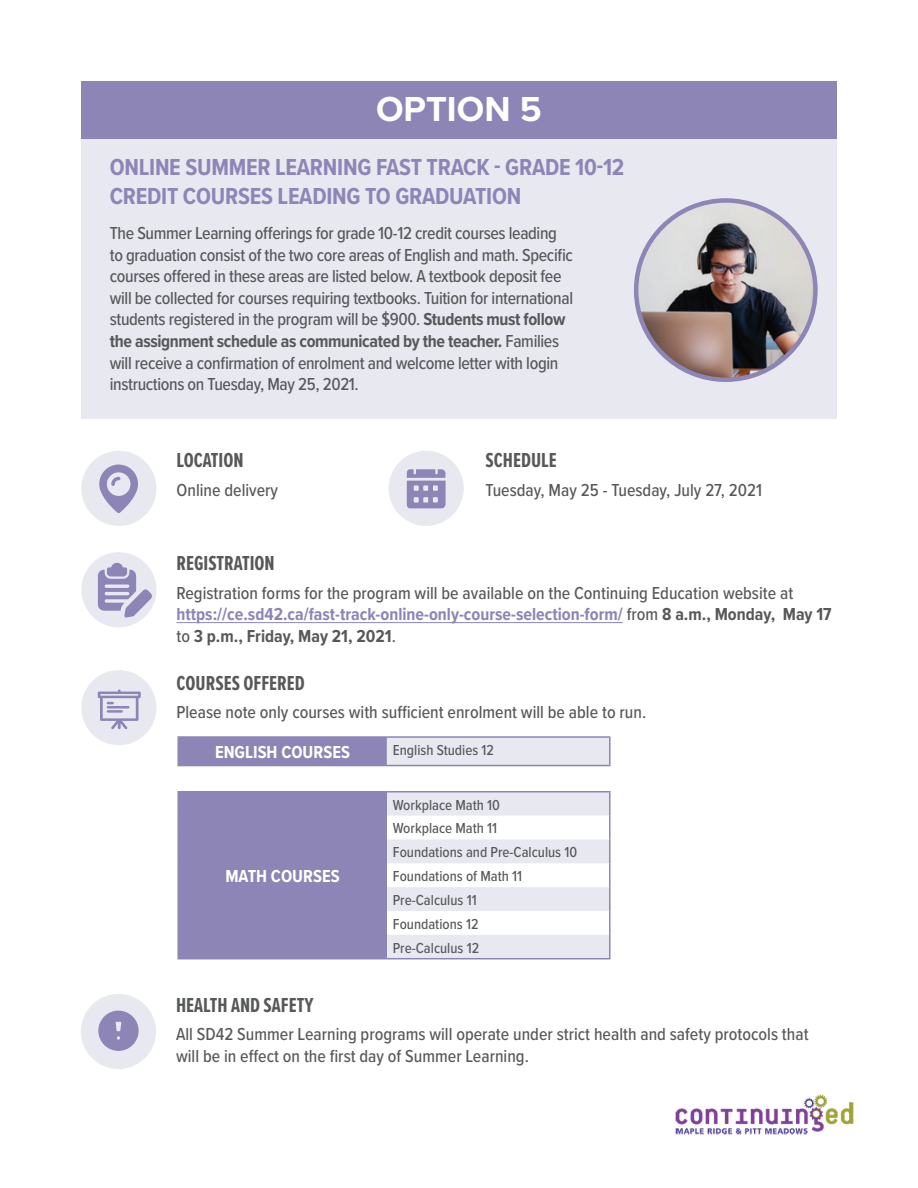
<style>
.page{position:relative;width:918px;height:1188px;background:#fff}
.page>*{position:absolute;margin:0;border:0;box-sizing:border-box;transform-origin:0 0}
.t1{font:700 36px "Proxima Nova";color:#fff}
.t2{font:700 24px/28.8px "Proxima Nova Cond";letter-spacing:-.01em;color:#8d85b6}
.t3{font:700 21px "Proxima Nova Ex Cn";color:#57585a}
.t4{font:500 18px/21.6px "Proxima Nova Cond";letter-spacing:-.02em;color:#57585a}
.t5{font:500 18px/21.6px "Proxima Nova Cond";color:#57585a}
.t6{font:700 18px "Proxima Nova Cond";color:#fff}
.t7{font:500 15px/23.9px "Proxima Nova Cond";color:#57585a}
.s1{font-weight:700}
.s2{font-weight:700;color:#8d85b6}
</style>
<div class="page">
<img style="left:676px;top:1094px;width:178px;height:41px">
<div style="left:81px;top:137px;width:756px;height:281px;background:#e8e8f1"></div>
<div style="left:81px;top:451px;width:75px;height:75px;background:#e8e8f1;border-radius:50%"></div>
<svg style="left:99px;top:464px;width:39px;height:49px"></svg>
<hr style="left:177px;top:622px;width:446px;height:1px;background:#8d85b6">
<div style="left:389px;top:451px;width:75px;height:75px;background:#e8e8f1;border-radius:50%"></div>
<svg style="left:407px;top:469px;width:39px;height:39px;background:#a099c2"></svg>
<div style="left:81px;top:552px;width:75px;height:75px;background:#e8e8f1;border-radius:50%"></div>
<svg style="left:98px;top:563px;width:54px;height:55px"></svg>
<img style="left:636px;top:200px;width:179px;height:180px;border-radius:90px">
<div style="left:634px;top:198px;width:184px;height:184px;border:4px solid #8d85b6;border-radius:50%"></div>
<div style="left:81px;top:81px;width:756px;height:58px;background:#8d85b6"></div>
<div style="left:81px;top:670px;width:75px;height:75px;background:#e8e8f1;border-radius:50%"></div>
<svg style="left:98px;top:689px;width:43px;height:40px"></svg>
<hr style="left:107px;top:710px;width:16px;height:3px;background:#8d85b6">
<div style="left:178px;top:737px;width:209px;height:29px;background:#8d85b6"></div>
<svg style="left:387px;top:738px;width:223px;height:220px;fill:#e8e8f1"></svg>
<div style="left:178px;top:792px;width:209px;height:167px;background:#8d85b6"></div>
<hr style="left:177px;top:736px;width:210px;height:2px;background:#8d85b6">
<hr style="left:177px;top:738px;width:2px;height:27px;background:#8d85b6">
<hr style="left:387px;top:736px;width:224px;height:2px;background:#8d85b6">
<hr style="left:609px;top:738px;width:2px;height:27px;background:#8d85b6">
<hr style="left:177px;top:765px;width:210px;height:1px;background:#8d85b6">
<hr style="left:387px;top:765px;width:224px;height:1px;background:#8d85b6">
<hr style="left:387px;top:791px;width:224px;height:2px;background:#8d85b6">
<hr style="left:609px;top:793px;width:2px;height:23px;background:#8d85b6">
<hr style="left:609px;top:816px;width:2px;height:23px;background:#8d85b6">
<hr style="left:609px;top:839px;width:2px;height:24px;background:#8d85b6">
<hr style="left:609px;top:863px;width:2px;height:24px;background:#8d85b6">
<hr style="left:609px;top:887px;width:2px;height:24px;background:#8d85b6">
<hr style="left:609px;top:911px;width:2px;height:24px;background:#8d85b6">
<hr style="left:609px;top:935px;width:2px;height:23px;background:#8d85b6">
<hr style="left:177px;top:793px;width:2px;height:23px;background:#8d85b6">
<hr style="left:177px;top:816px;width:2px;height:23px;background:#8d85b6">
<hr style="left:177px;top:839px;width:2px;height:24px;background:#8d85b6">
<hr style="left:177px;top:863px;width:2px;height:24px;background:#8d85b6">
<hr style="left:177px;top:887px;width:2px;height:24px;background:#8d85b6">
<hr style="left:177px;top:911px;width:2px;height:24px;background:#8d85b6">
<hr style="left:177px;top:935px;width:2px;height:23px;background:#8d85b6">
<hr style="left:177px;top:791px;width:210px;height:2px;background:#8d85b6">
<hr style="left:177px;top:958px;width:210px;height:1px;background:#8d85b6">
<hr style="left:387px;top:958px;width:224px;height:1px;background:#8d85b6">
<div style="left:81px;top:994px;width:75px;height:75px;background:#e8e8f1;border-radius:50%"></div>
<svg style="left:98px;top:1010px;width:41px;height:41px"></svg>
<h1 class="t1" style="left:376px;top:88px;width:167px">OPTION 5</h1>
<h2 class="t2" style="left:110px;top:154px;width:516px">ONLINE SUMMER LEARNING FAST TRACK - GRADE 10-12<br>CREDIT COURSES LEADING TO GRADUATION</h2>
<p class="t4" style="left:110px;top:223px;width:465px">The Summer Learning offerings for grade 10-12 credit courses leading to graduation consist of the two core areas of English and math. Specific courses offered in these areas are listed below. A textbook deposit fee will be collected for courses requiring textbooks. Tuition for international students registered in the program will be $900. <span class="s1">Students must follow the assignment schedule as communicated by the teacher.</span> Families will receive a confirmation of enrolment and welcome letter with login instructions on Tuesday, May 25, 2021.</p>
<p class="t3" style="left:177px;top:448px;width:69px">LOCATION</p>
<p class="t5" style="left:177px;top:479px;width:103px">Online delivery</p>
<p class="t3" style="left:486px;top:448px;width:73px">SCHEDULE</p>
<p class="t5" style="left:486px;top:479px;width:278px">Tuesday, May 25 - Tuesday, July 27, 2021</p>
<p class="t3" style="left:177px;top:551px;width:100px">REGISTRATION</p>
<p class="t5" style="left:177px;top:582px;width:657px">Registration forms for the program will be available on the Continuing Education website at <span class="s2">https://ce.sd42.ca/fast-track-online-only-course-selection-form/</span> from <span class="s1">8 a.m., Monday, May 17 </span>to <span class="s1">3 p.m., Friday, May 21, 2021</span>.</p>
<p class="t3" style="left:177px;top:670px;width:130px">COURSES OFFERED</p>
<p class="t5" style="left:177px;top:702px;width:471px">Please note only courses with sufficient enrolment will be able to run.</p>
<p class="t6" style="left:215px;top:742px;width:136px">ENGLISH COURSES</p>
<p class="t7" style="left:393px;top:738px;width:103px">English Studies 12</p>
<p class="t6" style="left:225px;top:866px;width:116px">MATH COURSES</p>
<p class="t7" style="left:393px;top:793px;width:186px">Workplace Math 10<br>Workplace Math 11<br>Foundations and Pre-Calculus 10<br>Foundations of Math 11<br>Pre-Calculus 11<br>Foundations 12<br>Pre-Calculus 12</p>
<p class="t3" style="left:176px;top:992px;width:139px">HEALTH AND SAFETY</p>
<p class="t5" style="left:176px;top:1024px;width:634px">All SD42 Summer Learning programs will operate under strict health and safety protocols that will be in effect on the first day of Summer Learning.</p>
</div>
